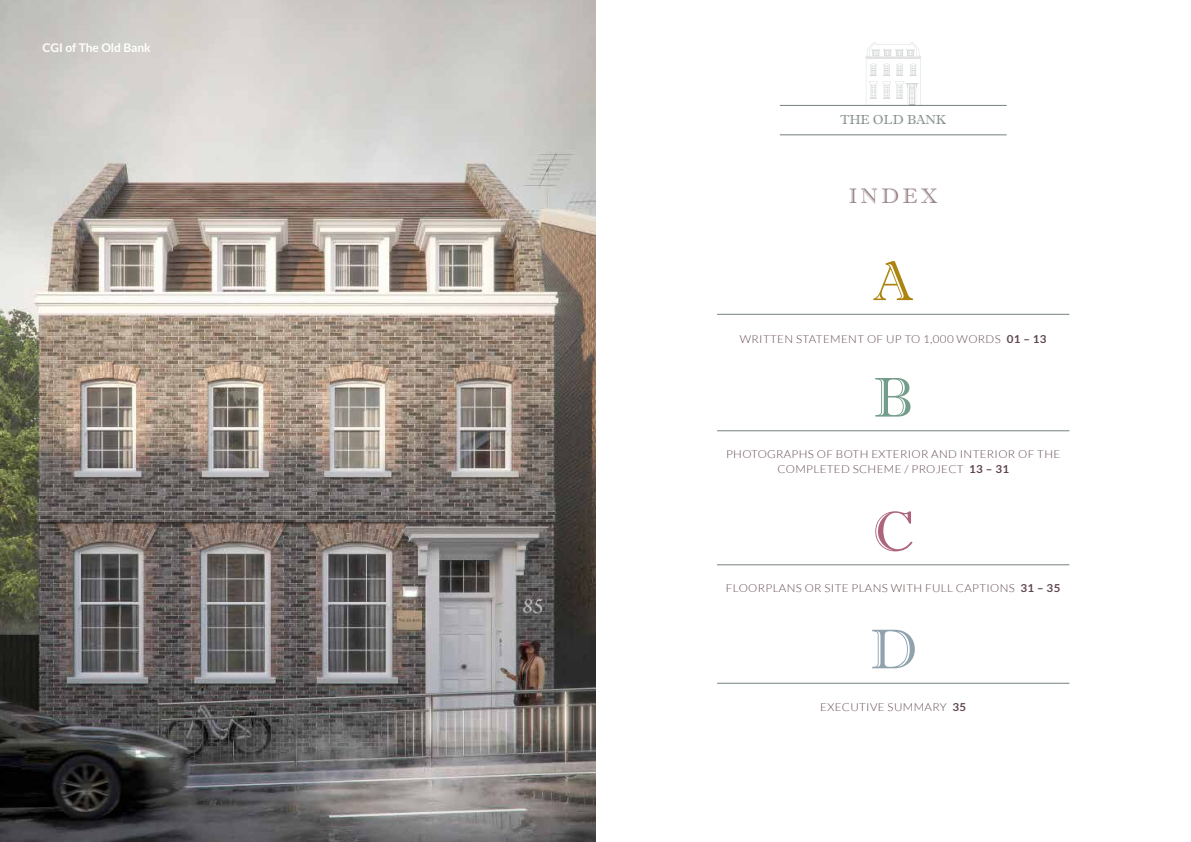
<style>
.page{position:relative;width:1191px;height:842px;background:#fff}
.page>*{position:absolute;margin:0;border:0;box-sizing:border-box;transform-origin:0 0}
.t1{font:56px "Imprint MT Shadow";color:#ad840f}
.t2{font:56px "Imprint MT Shadow";color:#739d8b}
.t3{font:56px "Imprint MT Shadow";color:#ad657c}
.t4{font:56px "Imprint MT Shadow";color:#90a2ae}
.t5{font:21px "Imprint MT Shadow";letter-spacing:.17em;color:#988486}
.t6{font:13px "Imprint MT Shadow";color:#778080}
.t7{font:700 12px "Lato";color:#fff}
.t8{font:300 11px/15px "Lato";letter-spacing:.03em;color:#61474d;text-align:center;scale:1.05 1}
.s1{font-weight:700}
</style>
<div class="page">
<hr style="left:780px;top:134px;width:226px;height:1px;background:#778080">
<hr style="left:865px;top:56px;width:56px;height:1px;background:#778080">
<svg style="left:866px;top:43px;width:54px;height:62px"></svg>
<hr style="left:780px;top:105px;width:226px;height:1px;background:#778080">
<hr style="left:717px;top:314px;width:352px;height:1px;background:#778080">
<hr style="left:717px;top:431px;width:352px;height:1px;background:#778080">
<hr style="left:717px;top:565px;width:352px;height:1px;background:#778080">
<hr style="left:717px;top:683px;width:352px;height:1px;background:#778080">
<img style="left:0;top:0;width:595px;height:842px">
<p class="t7" style="left:43px;top:43px;width:110px">CGI of The Old Bank</p>
<p class="t6" style="left:840px;top:115px;width:108px">THE OLD BANK</p>
<h2 class="t5" style="left:848px;top:188px;width:91px">INDEX</h2>
<h1 class="t1" style="left:873px;top:261px;width:42px">A</h1>
<p class="t8" style="left:740px;top:332px;width:294px">WRITTEN STATEMENT OF UP TO 1,000 WORDS <span class="s1">01 – 13</span></p>
<h1 class="t2" style="left:873px;top:377px;width:41px">B</h1>
<p class="t8" style="left:726px;top:448px;width:320px">PHOTOGRAPHS OF BOTH EXTERIOR AND INTERIOR OF THE<br>COMPLETED SCHEME / PROJECT <span class="s1">13 – 31</span></p>
<h1 class="t3" style="left:873px;top:511px;width:42px">C</h1>
<p class="t8" style="left:726px;top:582px;width:320px">FLOORPLANS OR SITE PLANS WITH FULL CAPTIONS <span class="s1">31 – 35</span></p>
<h1 class="t4" style="left:869px;top:629px;width:49px">D</h1>
<p class="t8" style="left:820px;top:700px;width:140px">EXECUTIVE SUMMARY <span class="s1">35</span></p>
</div>
